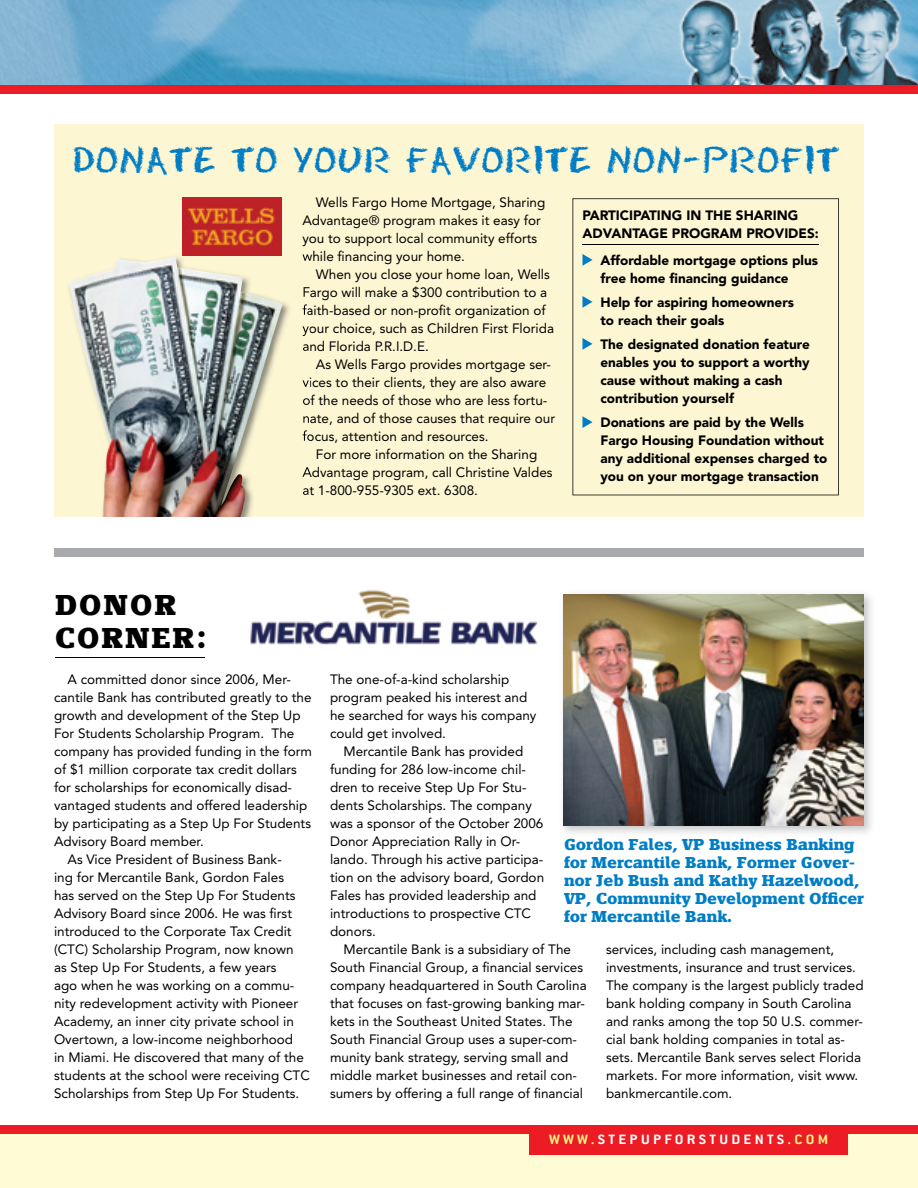
<style>
.page{position:relative;width:918px;height:1188px;background:#fff}
.page>*{position:absolute;margin:0;border:0;box-sizing:border-box;transform-origin:0 0}
.t1{font:33px "Eraser";letter-spacing:.03em;color:#007dc5}
.t2{font:700 30px/33px "Siseriff LT Std";letter-spacing:.06em;color:#000}
.t3{font:700 16.5px/18px "Siseriff LT Std";color:#007dc5}
.t4{font:700 14.85px "Conduit ITC";letter-spacing:.2em;color:#fff;scale:1.11 1}
.t5{font:13.5px/18px "Avenir";color:#000}
.t6{font:900 13.5px/18px "Avenir";color:#000}
.s1{color:#fff684}
</style>
<div class="page">
<div style="left:54px;top:124px;width:810px;height:393px;background:#fcf6d3"></div>
<svg style="left:573px;top:198px;width:266px;height:297px"></svg>
<div style="left:0;top:1132px;width:918px;height:56px;background:#fffbd5"></div>
<div style="left:54px;top:548px;width:810px;height:9px;background:#a7a9ac"></div>
<div style="left:0;top:1125px;width:918px;height:9px;background:#ed1c24"></div>
<img style="left:0;top:0;width:918px;height:86px">
<div style="left:529px;top:1125px;width:319px;height:29px;background:#ed1c24"></div>
<div style="left:0;top:86px;width:918px;height:8px;background:#ed1c24"></div>
<svg style="left:303px;top:254px;width:7px;height:7px"></svg>
<img style="left:304px;top:287px;width:6px;height:10px">
<img style="left:303px;top:304px;width:7px;height:11px">
<svg style="left:303px;top:326px;width:7px;height:25px"></svg>
<svg style="left:303px;top:377px;width:7px;height:28px"></svg>
<img style="left:303px;top:416px;width:6px;height:7px">
<svg style="left:303px;top:430px;width:7px;height:11px"></svg>
<svg style="left:302px;top:467px;width:8px;height:28px"></svg>
<img style="left:69px;top:257px;width:220px;height:260px">
<hr style="left:55px;top:657px;width:150px;height:1px;background:#000">
<img style="left:563px;top:594px;width:308px;height:239px">
<img style="left:563px;top:594px;width:301px;height:231px">
<hr style="left:582px;top:244px;width:237px;height:1px;background:#000">
<svg style="left:582px;top:254px;width:10px;height:12px"></svg>
<svg style="left:582px;top:296px;width:10px;height:12px"></svg>
<svg style="left:582px;top:338px;width:10px;height:12px"></svg>
<svg style="left:582px;top:416px;width:10px;height:12px"></svg>
<img style="left:182px;top:198px;width:99px;height:57px">
<img style="left:250px;top:589px;width:288px;height:56px">
<h1 class="t1" style="left:73px;top:141px;width:768px">DONATE TO YOUR FAVORITE NON-PROFIT</h1>
<p class="t5" style="left:302px;top:193px;width:244px;text-indent:14px">Wells Fargo Home Mortgage, Sharing Advantage® program makes it easy for you to support local community efforts while financing your home.</p>
<p class="t5" style="left:302px;top:265px;width:253px;text-indent:14px">When you close your home loan, Wells Fargo will make a $300 contribution to a faith-based or non-profit organization of your choice, such as Children First Florida and Florida P.R.I.D.E.</p>
<p class="t5" style="left:302px;top:355px;width:254px;text-indent:14px">As Wells Fargo provides mortgage ser&shy;vices to their clients, they are also aware of the needs of those who are less fortu&shy;nate, and of those causes that require our focus, attention and resources.</p>
<p class="t5" style="left:302px;top:445px;width:252px;text-indent:14px">For more information on the Sharing<br>Advantage program, call Christine Valdes at 1-800-955-9305 ext. 6308.</p>
<p class="t6" style="left:582px;top:206px;width:238px">PARTICIPATING IN THE SHARING<br>ADVANTAGE PROGRAM PROVIDES:</p>
<p class="t6" style="left:600px;top:251px;width:219px">Affordable mortgage options plus free home financing guidance</p>
<p class="t6" style="left:600px;top:293px;width:195px">Help for aspiring homeowners to reach their goals</p>
<p class="t6" style="left:600px;top:335px;width:211px">The designated donation feature enables you to support a worthy cause without making a cash contribution yourself</p>
<p class="t6" style="left:600px;top:413px;width:229px">Donations are paid by the Wells Fargo Housing Foundation without any additional expenses charged to you on your mortgage transaction</p>
<h2 class="t2" style="left:55px;top:588px;width:153px">DONOR<br>CORNER:</h2>
<p class="t5" style="left:68px;top:670px;width:225px">A committed donor since 2006, Mer-</p>
<p class="t5" style="left:54px;top:688px;width:259px">cantile Bank has contributed greatly to the</p>
<p class="t5" style="left:54px;top:706px;width:248px">growth and development of the Step Up</p>
<p class="t5" style="left:54px;top:724px;width:242px">For Students Scholarship Program. The</p>
<p class="t5" style="left:54px;top:742px;width:259px">company has provided funding in the form</p>
<p class="t5" style="left:54px;top:760px;width:244px">of $1 million corporate tax credit dollars</p>
<p class="t5" style="left:54px;top:778px;width:240px">for scholarships for economically disad-</p>
<p class="t5" style="left:54px;top:796px;width:255px">vantaged students and offered leadership</p>
<p class="t5" style="left:54px;top:814px;width:259px">by participating as a Step Up For Students</p>
<p class="t5" style="left:54px;top:832px;width:151px">Advisory Board member.</p>
<p class="t5" style="left:68px;top:850px;width:216px">As Vice President of Business Bank-</p>
<p class="t5" style="left:54px;top:868px;width:232px">ing for Mercantile Bank, Gordon Fales</p>
<p class="t5" style="left:54px;top:886px;width:243px">has served on the Step Up For Students</p>
<p class="t5" style="left:54px;top:904px;width:240px">Advisory Board since 2006. He was first</p>
<p class="t5" style="left:54px;top:922px;width:239px">introduced to the Corporate Tax Credit</p>
<p class="t5" style="left:54px;top:940px;width:241px">(CTC) Scholarship Program, now known</p>
<p class="t5" style="left:54px;top:958px;width:224px">as Step Up For Students, a few years</p>
<p class="t5" style="left:54px;top:976px;width:242px">ago when he was working on a commu-</p>
<p class="t5" style="left:54px;top:994px;width:246px">nity redevelopment activity with Pioneer</p>
<p class="t5" style="left:54px;top:1012px;width:241px">Academy, an inner city private school in</p>
<p class="t5" style="left:54px;top:1030px;width:241px">Overtown, a low-income neighborhood</p>
<p class="t5" style="left:54px;top:1048px;width:251px">in Miami. He discovered that many of the</p>
<p class="t5" style="left:54px;top:1066px;width:257px">students at the school were receiving CTC</p>
<p class="t5" style="left:54px;top:1084px;width:247px">Scholarships from Step Up For Students.</p>
<p class="t5" style="left:330px;top:670px;width:208px">The one-of-a-kind scholarship program peaked his interest and he searched for ways his company could get involved.</p>
<p class="t5" style="left:330px;top:742px;width:216px;text-indent:14px">Mercantile Bank has provided funding for 286 low-income chil&shy;dren to receive Step Up For Stu&shy;dents Scholarships. The company was a sponsor of the October 2006<br>Donor Appreciation Rally in Or&shy;lando. Through his active participa&shy;tion on the advisory board, Gordon<br>Fales has provided leadership and introductions to prospective CTC donors.</p>
<p class="t5" style="left:330px;top:940px;width:258px;text-indent:14px">Mercantile Bank is a subsidiary of The South Financial Group, a financial services company headquartered in South Carolina that focuses on fast-growing banking mar&shy;kets in the Southeast United States. The South Financial Group uses a super-com&shy;munity bank strategy, serving small and middle market businesses and retail con&shy;sumers by offering a full range of financial</p>
<p class="t5" style="left:606px;top:940px;width:259px">services, including cash management, investments, insurance and trust services.<br>The company is the largest publicly traded bank holding company in South Carolina and ranks among the top 50 U.S. commer&shy;cial bank holding companies in total as&shy;sets. Mercantile Bank serves select Florida markets. For more information, visit www. bankmercantile.com.</p>
<p class="t4" style="left:549px;top:1131px;width:253px"><span class="s1">WWW.</span>STEPUPFORSTUDENTS<span class="s1">.COM</span></p>
<p class="t3" style="left:564px;top:835px;width:302px">Gordon Fales, VP Business Banking for Mercantile Bank, Former Gover&shy;nor Jeb Bush and Kathy Hazelwood,<br>VP, Community Development Officer for Mercantile Bank.</p>
</div>
